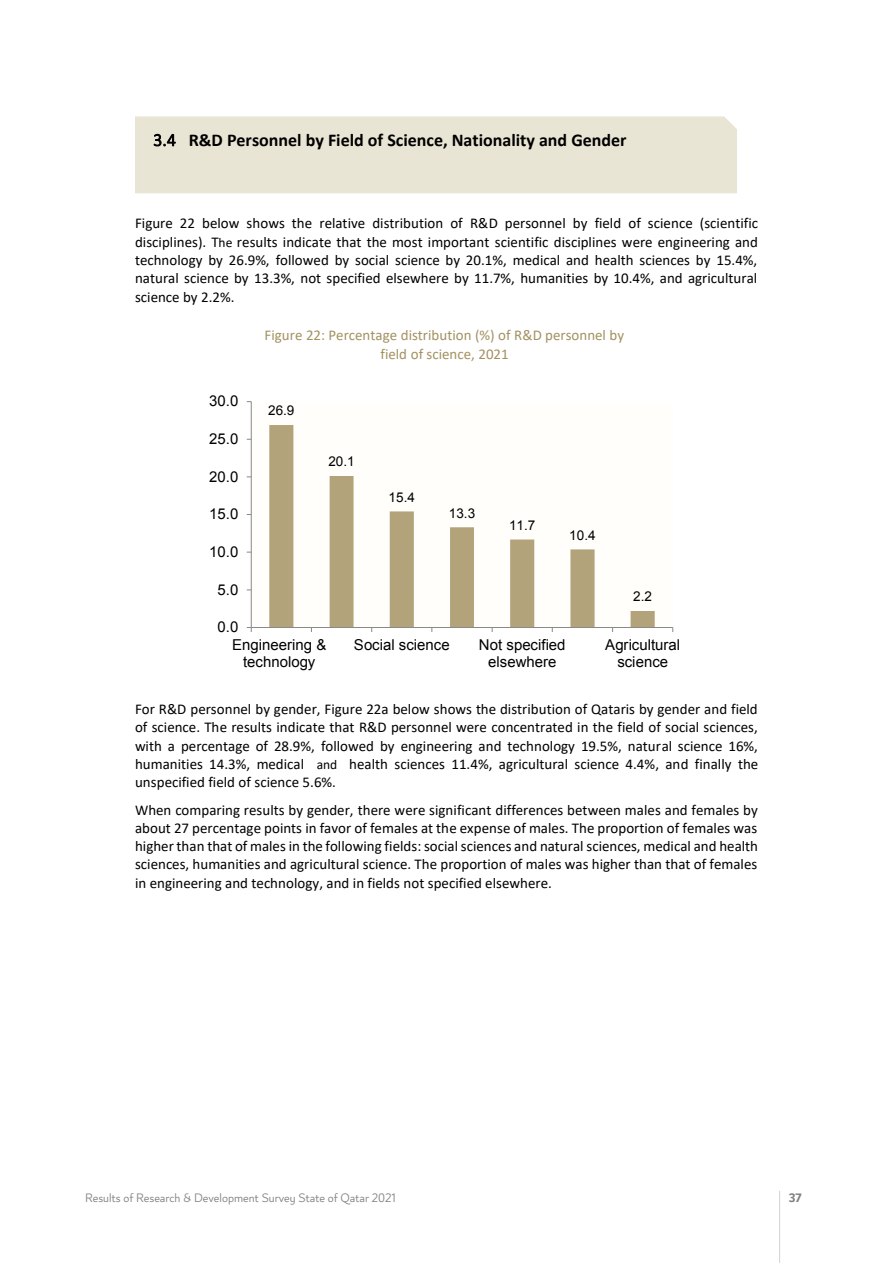
<style>
.page{position:relative;width:893px;height:1263px;background:#fff}
.page>*{position:absolute;margin:0;border:0;box-sizing:border-box;transform-origin:0 0}
.t1{font:700 18px "Calibri";color:#000}
.t2{font:15px/18.3px "Calibri";color:#000;text-align:justify}
.t3{font:15px/17.2px "Arial";color:#000;text-align:center}
.t4{font:15px/18.3px "Calibri";color:#a39161;text-align:center}
.t5{font:300 13.5px "Lusail";color:#808285}
.t6{font:13.5px "Arial";letter-spacing:.005em;color:#000}
.t7{font:700 13.5px "Lusail";color:#808285}
.s1{font-weight:300}
.s2{font-size:13.5px}
</style>
<div class="page">
<div style="left:251px;top:402px;width:422px;height:225px;background:#fffefb"></div>
<hr style="left:251px;top:589px;width:422px;height:1px;background:#fff">
<hr style="left:251px;top:552px;width:422px;height:1px;background:#fff">
<hr style="left:251px;top:514px;width:422px;height:1px;background:#fff">
<hr style="left:251px;top:476px;width:422px;height:1px;background:#fff">
<hr style="left:251px;top:439px;width:422px;height:1px;background:#fff">
<svg style="left:269px;top:425px;width:386px;height:202px"></svg>
<hr style="left:251px;top:402px;width:1px;height:225px;background:#898989">
<hr style="left:251px;top:627px;width:422px;height:1px;background:#898989">
<svg style="left:247px;top:627px;width:5px;height:5px"></svg>
<div style="left:135px;top:116px;width:602px;height:77px;background:#e9e5d5"></div>
<hr style="left:779px;top:1191px;width:1px;height:72px;background:#d1d3d4">
<p class="t1" style="left:153px;top:127px;width:475px"><span class="s1">3.4</span> R&amp;D Personnel by Field of Science, Nationality and Gender</p>
<p class="t2" style="left:135px;top:214px;width:625px">Figure 22 below shows the relative distribution of R&amp;D personnel by field of science (scientific disciplines). T<span class="s2">he</span> results indicate that the most important scientific disciplines were engineering and technology by 26.9%, followed by social science by 20.1%, medical and health sciences by 15.4%, natural science by 13.3%, not specified elsewhere by 11.7%, humanities by 10.4%, and agricultural science by 2.2%.</p>
<p class="t3" style="left:209px;top:393px;width:31px">30.0</p>
<p class="t3" style="left:209px;top:430px;width:31px">25.0</p>
<p class="t3" style="left:209px;top:468px;width:31px">20.0</p>
<p class="t3" style="left:209px;top:506px;width:31px">15.0</p>
<p class="t3" style="left:209px;top:543px;width:31px">10.0</p>
<p class="t3" style="left:218px;top:581px;width:22px">5.0</p>
<p class="t3" style="left:218px;top:618px;width:22px">0.0</p>
<p class="t4" style="left:265px;top:326px;width:361px">Figure 22: Percentage distribution (%) of R&amp;D personnel by field of science, 2021</p>
<p class="t6" style="left:268px;top:402px;width:28px">26.9</p>
<p class="t6" style="left:328px;top:453px;width:28px">20.1</p>
<p class="t6" style="left:389px;top:488px;width:28px">15.4</p>
<p class="t6" style="left:449px;top:504px;width:28px">13.3</p>
<p class="t6" style="left:509px;top:516px;width:28px">11.7</p>
<p class="t6" style="left:569px;top:526px;width:28px">10.4</p>
<p class="t6" style="left:633px;top:588px;width:20px">2.2</p>
<p class="t3" style="left:232px;top:636px;width:96px">Engineering &amp; technology</p>
<p class="t3" style="left:354px;top:636px;width:97px">Social science</p>
<p class="t3" style="left:479px;top:636px;width:88px">Not specified elsewhere</p>
<p class="t3" style="left:605px;top:636px;width:76px">Agricultural science</p>
<p class="t2" style="left:135px;top:699px;width:625px">For R&amp;D personnel by gender, Figure 22a below shows the distribution of Qataris by gender and field of science. The results indicate that R&amp;D personnel were concentrated in the field of social sciences, with a percentage of 28.9%, followed by engineering and technology 19.5%, natural science 16%, humanities 14.3%, medical <span class="s2">and</span> health sciences 11.4%, agricultural science 4.4%, and finally the unspecified field of science 5.6%.</p>
<p class="t2" style="left:135px;top:800px;width:624px">When comparing results by gender, there were significant differences between males and females by about 27 percentage points in favor of females at the expense of males. The proportion of females was higher than that of males in the following fields: social sciences and natural sciences, medical and health sciences, humanities and agricultural science. The proportion of males was higher than that of females in engineering and technology, and in fields not specified elsewhere.</p>
<p class="t5" style="left:85px;top:1190px;width:312px">Results of Research &amp; Development Survey State of Qatar 2021</p>
<p class="t7" style="left:789px;top:1189px;width:14px">37</p>
</div>
